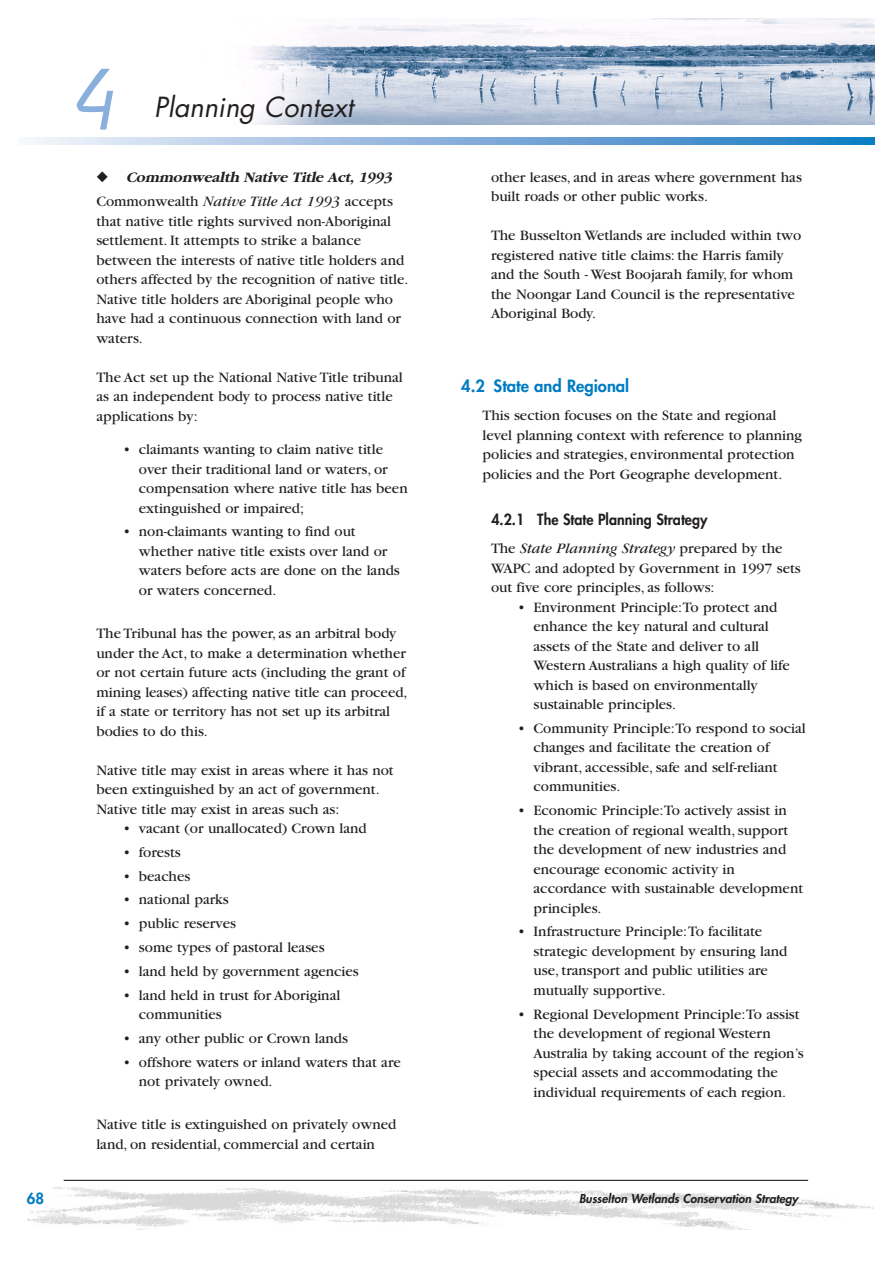
<style>
.page{position:relative;width:893px;height:1263px;background:#fff}
.page>*{position:absolute;margin:0;border:0;box-sizing:border-box;transform-origin:0 0}
.t1{font:500 90px "AT Nadianne";color:#89b0dc;scale:.8 1}
.t2{font:italic 27px "Futura";color:#231f20}
.t3{font:800 16.5px "Futura";color:#007cc2}
.t4{font:15px/19.5px "Garamond";color:#231f20}
.t5{font:italic 700 15px/23.7px "Garamond";letter-spacing:-.005em;color:#231f20}
.t6{font:800 15px "Futura";color:#231f20;scale:.95 1}
.t7{font:800 15px "Futura";color:#007cc2}
.t8{font:italic 800 12px "Futura";color:#231f20}
.s1{font-weight:400;font-style:normal}
.s2{font-weight:400}
.s3{font-style:italic}
</style>
<div class="page">
<img style="left:251px;top:18px;width:623px;height:107px">
<svg style="left:31px;top:137px;width:844px;height:7px;background:#85b2dc"></svg>
<img style="left:28px;top:1187px;width:846px;height:42px">
<hr style="left:64px;top:1180px;width:744px;height:1px;background:#231f20">
<p class="t7" style="left:27px;top:1191px;width:19px">68</p>
<h1 class="t1" style="left:72px;top:66px;width:56px">4</h1>
<h2 class="t2" style="left:154px;top:95px;width:205px">Planning Context</h2>
<p class="t5" style="left:96px;top:167px;width:300px">◆ Commonwealth Native Title Act, 1993<br><span class="s1">Commonwealth</span> <span class="s2">Native Title Act 1993</span> <span class="s1">accepts</span></p>
<p class="t4" style="left:96px;top:212px;width:314px">that native title rights survived non-Aboriginal settlement. It attempts to strike a balance between the interests of native title holders and others affected by the recognition of native title.<br>Native title holders are Aboriginal people who have had a continuous connection with land or waters.</p>
<p class="t4" style="left:96px;top:368px;width:308px">The Act set up the National Native Title tribunal as an independent body to process native title applications by:</p>
<p class="t4" style="left:139px;top:441px;width:270px;text-indent:-16px">• claimants wanting to claim native title over their traditional land or waters, or compensation where native title has been extinguished or impaired;</p>
<p class="t4" style="left:139px;top:523px;width:262px;text-indent:-16px">• non-claimants wanting to find out whether native title exists over land or waters before acts are done on the lands or waters concerned.</p>
<p class="t4" style="left:96px;top:625px;width:313px">The Tribunal has the power, as an arbitral body under the Act, to make a determination whether or not certain future acts (including the grant of mining leases) affecting native title can proceed, if a state or territory has not set up its arbitral bodies to do this.</p>
<p class="t4" style="left:96px;top:762px;width:299px">Native title may exist in areas where it has not been extinguished by an act of government.<br>Native title may exist in areas such as:</p>
<p class="t4" style="left:123px;top:820px;width:245px">• vacant (or unallocated) Crown land</p>
<p class="t4" style="left:123px;top:844px;width:59px">• forests</p>
<p class="t4" style="left:123px;top:868px;width:68px">• beaches</p>
<p class="t4" style="left:123px;top:891px;width:107px">• national parks</p>
<p class="t4" style="left:123px;top:915px;width:114px">• public reserves</p>
<p class="t4" style="left:123px;top:939px;width:203px">• some types of pastoral leases</p>
<p class="t4" style="left:123px;top:963px;width:237px">• land held by government agencies</p>
<p class="t4" style="left:139px;top:986px;width:203px;text-indent:-16px">• land held in trust for Aboriginal communities</p>
<p class="t4" style="left:123px;top:1030px;width:226px">• any other public or Crown lands</p>
<p class="t4" style="left:139px;top:1053px;width:263px;text-indent:-16px">• offshore waters or inland waters that are not privately owned.</p>
<p class="t4" style="left:96px;top:1116px;width:301px">Native title is extinguished on privately owned land, on residential, commercial and certain</p>
<p class="t4" style="left:491px;top:169px;width:312px">other leases, and in areas where government has built roads or other public works.</p>
<p class="t4" style="left:491px;top:227px;width:312px">The Busselton Wetlands are included within two registered native title claims: the Harris family and the South - West Boojarah family, for whom the Noongar Land Council is the representative Aboriginal Body.</p>
<p class="t3" style="left:461px;top:378px;width:169px">4.2 State and Regional</p>
<p class="t4" style="left:482px;top:407px;width:321px">This section focuses on the State and regional level planning context with reference to planning policies and strategies, environmental protection policies and the Port Geographe development.</p>
<p class="t6" style="left:491px;top:512px;width:229px">4.2.1 The State Planning Strategy</p>
<p class="t4" style="left:491px;top:540px;width:311px">The <span class="s3">State Planning Strategy</span> prepared by the<br>WAPC and adopted by Government in 1997 sets out five core principles, as follows:</p>
<p class="t4" style="left:533px;top:599px;width:258px;text-indent:-16px">• Environment Principle:To protect and enhance the key natural and cultural assets of the State and deliver to all Western Australians a high quality of life which is based on environmentally sustainable principles.</p>
<p class="t4" style="left:533px;top:720px;width:273px;text-indent:-16px">• Community Principle:To respond to social changes and facilitate the creation of vibrant, accessible, safe and self-reliant communities.</p>
<p class="t4" style="left:533px;top:802px;width:271px;text-indent:-16px">• Economic Principle:To actively assist in the creation of regional wealth, support the development of new industries and encourage economic activity in accordance with sustainable development principles.</p>
<p class="t4" style="left:533px;top:923px;width:255px;text-indent:-16px">• Infrastructure Principle:To facilitate strategic development by ensuring land use, transport and public utilities are mutually supportive.</p>
<p class="t4" style="left:533px;top:1006px;width:272px;text-indent:-16px">• Regional Development Principle:To assist the development of regional Western Australia by taking account of the region’s special assets and accommodating the individual requirements of each region.</p>
<p class="t8" style="left:579px;top:1193px;width:221px">Busselton Wetlands Conservation Strategy</p>
</div>
